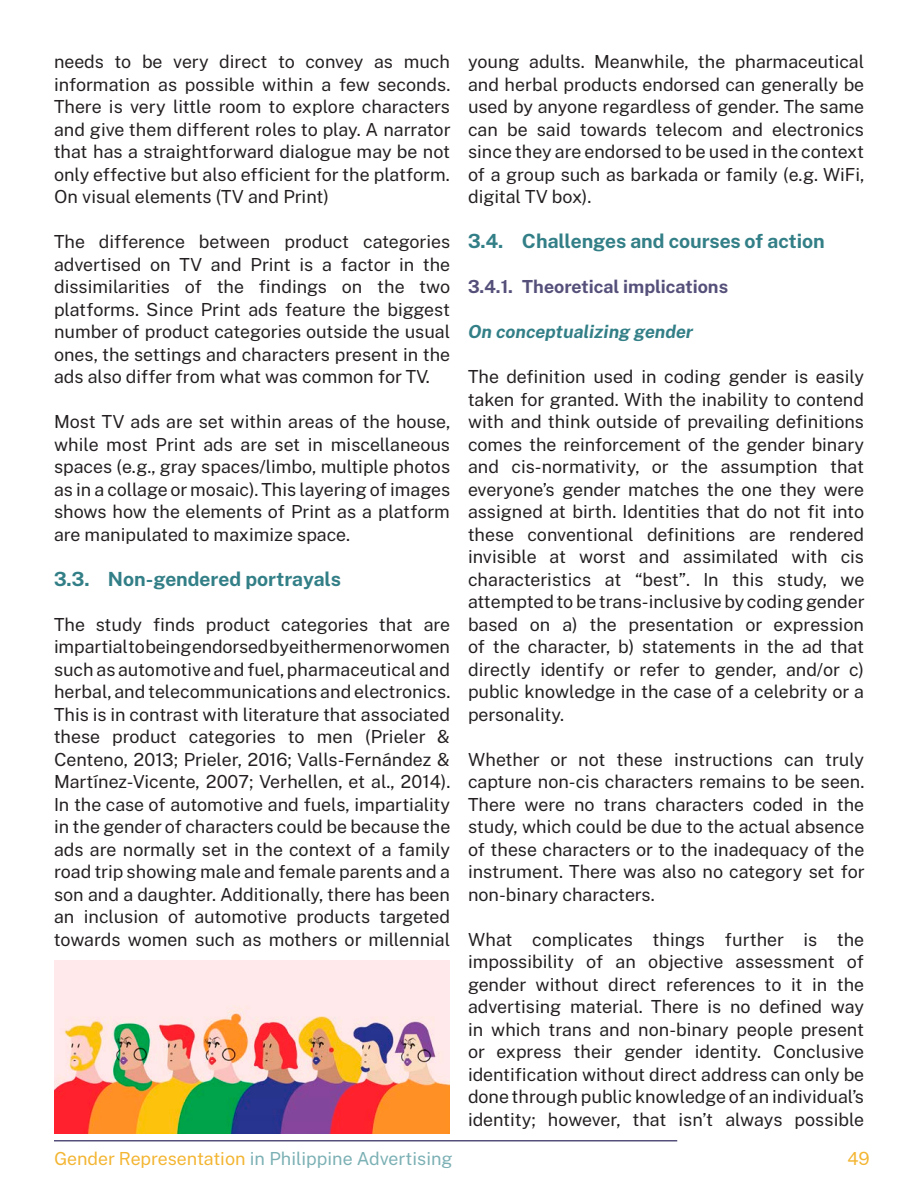
<style>
.page{position:relative;width:918px;height:1188px;background:#fff}
.page>*{position:absolute;margin:0;border:0;box-sizing:border-box;transform-origin:0 0}
.t1{font:700 19.5px "Public Sans";color:#337f87}
.t2{font:18px/22.5px "Public Sans";color:#231f20;text-align:justify}
.t3{font:18px "Public Sans";color:#7bb0b4}
.t4{font:700 18px "Public Sans";color:#55507a}
.t5{font:italic 700 18px "Public Sans";color:#337f87}
.t6{font:18px "Public Sans";color:#f3b532}
.s1{color:#f3b532}
</style>
<div class="page">
<img style="left:54px;top:961px;width:396px;height:173px">
<hr style="left:54px;top:1140px;width:623px;height:2px;background:#55507a">
<p class="t2" style="left:54px;top:49px;width:398px">needs to be very direct to convey as much information as possible within a few seconds.<br>There is very little room to explore characters and give them different roles to play. A narrator that has a straightforward dialogue may be not only effective but also efficient for the platform.<br>On visual elements (TV and Print)</p>
<p class="t2" style="left:54px;top:229px;width:398px">The difference between product categories advertised on TV and Print is a factor in the dissimilarities of the findings on the two platforms. Since Print ads feature the biggest number of product categories outside the usual ones, the settings and characters present in the ads also differ from what was common for TV.</p>
<p class="t2" style="left:54px;top:409px;width:398px">Most TV ads are set within areas of the house, while most Print ads are set in miscellaneous spaces (e.g., gray spaces/limbo, multiple photos as in a collage or mosaic). This layering of images shows how the elements of Print as a platform are manipulated to maximize space.</p>
<p class="t1" style="left:54px;top:563px;width:289px">3.3. Non-gendered portrayals</p>
<p class="t2" style="left:54px;top:612px;width:398px">The study finds product categories that are impartial to being endorsed by either men or women such as automotive and fuel, pharmaceutical and herbal, and telecommunications and electronics.<br>This is in contrast with literature that associated these product categories to men (Prieler &amp; Centeno, 2013; Prieler, 2016; Valls-Fernández &amp; Martínez-Vicente, 2007; Verhellen, et al., 2014).<br>In the case of automotive and fuels, impartiality in the gender of characters could be because the ads are normally set in the context of a family road trip showing male and female parents and a son and a daughter. Additionally, there has been an inclusion of automotive products targeted towards women such as mothers or millennial</p>
<p class="t2" style="left:468px;top:49px;width:398px">young adults. Meanwhile, the pharmaceutical and herbal products endorsed can generally be used by anyone regardless of gender. The same can be said towards telecom and electronics since they are endorsed to be used in the context of a group such as barkada or family (e.g. WiFi, digital TV box).</p>
<p class="t1" style="left:468px;top:226px;width:358px">3.4. Challenges and courses of action</p>
<p class="t4" style="left:468px;top:272px;width:262px">3.4.1. Theoretical implications</p>
<p class="t5" style="left:468px;top:317px;width:227px">On conceptualizing gender</p>
<p class="t2" style="left:468px;top:364px;width:398px">The definition used in coding gender is easily taken for granted. With the inability to contend with and think outside of prevailing definitions comes the reinforcement of the gender binary and cis-normativity, or the assumption that everyone’s gender matches the one they were assigned at birth. Identities that do not fit into these conventional definitions are rendered invisible at worst and assimilated with cis characteristics at “best”. In this study, we attempted to be trans-inclusive by coding gender based on a) the presentation or expression of the character, b) statements in the ad that directly identify or refer to gender, and/or c) public knowledge in the case of a celebrity or a personality.</p>
<p class="t2" style="left:468px;top:747px;width:398px">Whether or not these instructions can truly capture non-cis characters remains to be seen.<br>There were no trans characters coded in the study, which could be due to the actual absence of these characters or to the inadequacy of the instrument. There was also no category set for non-binary characters.</p>
<p class="t2" style="left:468px;top:927px;width:398px">What complicates things further is the impossibility of an objective assessment of gender without direct references to it in the advertising material. There is no defined way in which trans and non-binary people present or express their gender identity. Conclusive identification without direct address can only be done through public knowledge of an individual’s identity; however, that isn’t always possible</p>
<p class="t3" style="left:54px;top:1144px;width:400px"><span class="s1">Gender Representation</span> in Philippine Advertising</p>
<p class="t6" style="left:847px;top:1144px;width:24px">49</p>
</div>
